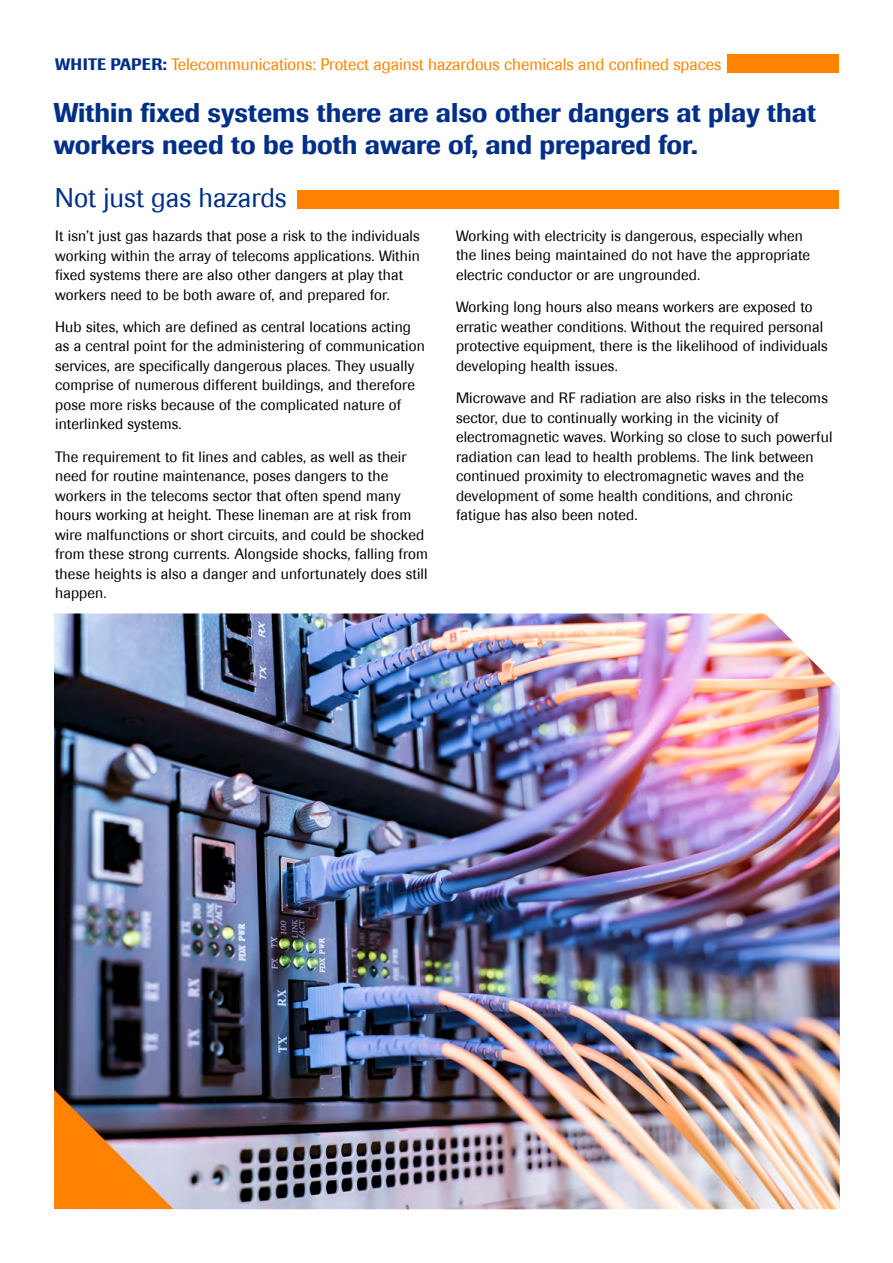
<style>
.page{position:relative;width:893px;height:1263px;background:#fff}
.page>*{position:absolute;margin:0;border:0;box-sizing:border-box;transform-origin:0 0}
.t1{font:500 27px/32.4px "Imago";color:#002f87}
.t2{font:27px "Imago";color:#002f87}
.t3{font:16.5px "Imago";color:#ff8300}
.t4{font:15px/19.5px "Imago";letter-spacing:.01em;color:#000}
.s1{font-weight:500;color:#002f87}
</style>
<div class="page">
<div style="left:727px;top:54px;width:112px;height:18px;background:#ff8300"></div>
<img style="left:54px;top:613px;width:786px;height:596px">
<svg style="left:54px;top:1090px;width:119px;height:119px;background:#b87a43"></svg>
<div style="left:298px;top:190px;width:541px;height:18px;background:#ff8300"></div>
<p class="t3" style="left:55px;top:55px;width:668px"><span class="s1">WHITE PAPER:</span> Telecommunications: Protect against hazardous chemicals and confined spaces</p>
<h1 class="t1" style="left:54px;top:96px;width:763px">Within fixed systems there are also other dangers at play that workers need to be both aware of, and prepared for.</h1>
<h1 class="t2" style="left:55px;top:181px;width:233px">Not just gas hazards</h1>
<p class="t4" style="left:55px;top:226px;width:366px">It isn’t just gas hazards that pose a risk to the individuals working within the array of telecoms applications. Within fixed systems there are also other dangers at play that workers need to be both aware of, and prepared for.</p>
<p class="t4" style="left:55px;top:317px;width:371px">Hub sites, which are defined as central locations acting as a central point for the administering of communication services, are specifically dangerous places. They usually comprise of numerous different buildings, and therefore pose more risks because of the complicated nature of interlinked systems.</p>
<p class="t4" style="left:55px;top:447px;width:374px">The requirement to fit lines and cables, as well as their need for routine maintenance, poses dangers to the workers in the telecoms sector that often spend many hours working at height. These lineman are at risk from wire malfunctions or short circuits, and could be shocked from these strong currents. Alongside shocks, falling from these heights is also a danger and unfortunately does still happen.</p>
<p class="t4" style="left:456px;top:226px;width:355px">Working with electricity is dangerous, especially when the lines being maintained do not have the appropriate electric conductor or are ungrounded.</p>
<p class="t4" style="left:456px;top:297px;width:373px">Working long hours also means workers are exposed to erratic weather conditions. Without the required personal protective equipment, there is the likelihood of individuals developing health issues.</p>
<p class="t4" style="left:456px;top:388px;width:378px">Microwave and RF radiation are also risks in the telecoms sector, due to continually working in the vicinity of electromagnetic waves. Working so close to such powerful radiation can lead to health problems. The link between continued proximity to electromagnetic waves and the development of some health conditions, and chronic fatigue has also been noted.</p>
</div>
